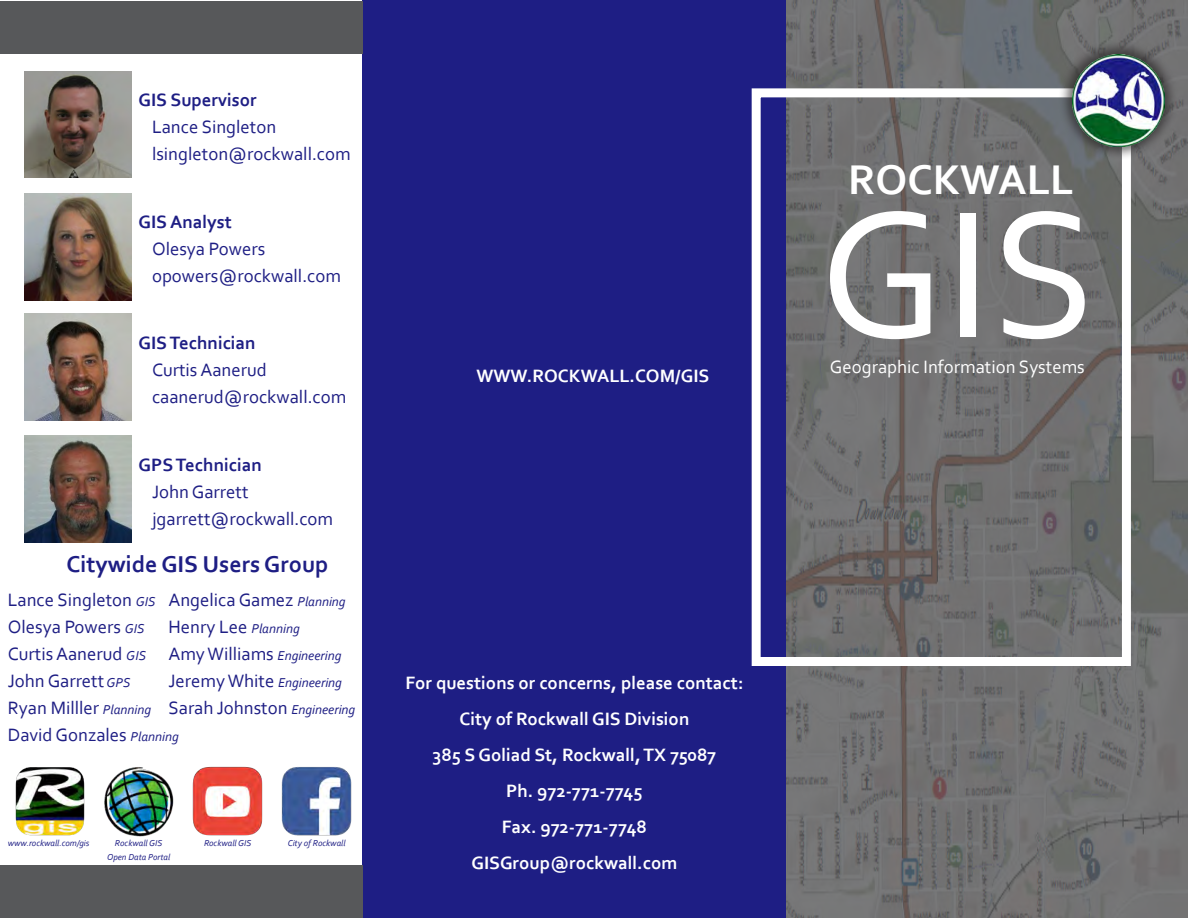
<style>
.page{position:relative;width:1188px;height:918px;background:#fff}
.page>*{position:absolute;margin:0;border:0;box-sizing:border-box;transform-origin:0 0}
.t1{font:189px "Corbel";color:#fff}
.t2{font:700 43.5px "Corbel";color:#fff}
.t3{font:700 24px "Corbel";color:#1e1e84}
.t4{font:18.75px/27px "Corbel";color:#1e1e84}
.t5{font:700 18.75px/36px "Corbel";color:#fff;text-align:center}
.t6{font:700 18.75px "Corbel";color:#1e1e84}
.t7{font:18.75px "Corbel";color:#fff}
.t8{font:italic 9px "Corbel";color:#1e1e84}
.s1{font-style:italic;font-size:13.5px}
</style>
<div class="page">
<svg style="left:786px;top:0;width:402px;height:918px;background:#6f6f6f"></svg>
<div style="left:363px;top:0;width:423px;height:918px;background:#1e1e84"></div>
<div style="left:0;top:1px;width:363px;height:53px;background:#57585a"></div>
<div style="left:0;top:865px;width:363px;height:53px;background:#57585a"></div>
<div style="left:752px;top:88px;width:379px;height:578px;border:9px solid #fff"></div>
<div style="left:1058px;top:39px;width:121px;height:122px;background:#231f20;opacity:.62"></div>
<img style="left:1072px;top:54px;width:93px;height:92px">
<img style="left:25px;top:314px;width:107px;height:107px">
<img style="left:25px;top:71px;width:107px;height:106px">
<img style="left:15px;top:767px;width:70px;height:69px">
<img style="left:192px;top:766px;width:71px;height:70px">
<img style="left:281px;top:767px;width:71px;height:69px">
<img style="left:104px;top:767px;width:70px;height:70px">
<img style="left:25px;top:435px;width:107px;height:107px">
<img style="left:25px;top:193px;width:107px;height:107px">
<p class="t6" style="left:139px;top:88px;width:120px">GIS Supervisor</p>
<p class="t4" style="left:152px;top:113px;width:200px">Lance Singleton lsingleton@rockwall.com</p>
<p class="t6" style="left:139px;top:210px;width:95px">GIS Analyst</p>
<p class="t4" style="left:152px;top:235px;width:190px">Olesya Powers opowers@rockwall.com</p>
<p class="t6" style="left:139px;top:331px;width:119px">GIS Technician</p>
<p class="t4" style="left:152px;top:356px;width:196px">Curtis Aanerud caanerud@rockwall.com</p>
<p class="t6" style="left:139px;top:453px;width:125px">GPS Technician</p>
<p class="t4" style="left:152px;top:478px;width:183px">John Garrett jgarrett@rockwall.com</p>
<p class="t3" style="left:66px;top:549px;width:263px">Citywide GIS Users Group</p>
<p class="t4" style="left:8px;top:586px;width:173px">Lance Singleton <span class="s1">GIS<br></span>Olesya Powers <span class="s1">GIS<br></span>Curtis Aanerud <span class="s1">GIS<br></span>John Garrett <span class="s1">GPS<br></span>Ryan Milller <span class="s1">Planning<br></span>David Gonzales <span class="s1">Planning</span></p>
<p class="t4" style="left:168px;top:586px;width:188px">Angelica Gamez <span class="s1">Planning<br></span>Henry Lee <span class="s1">Planning<br></span>Amy Williams <span class="s1">Engineering<br></span>Jeremy White <span class="s1">Engineering<br></span>Sarah Johnston <span class="s1">Engineering</span></p>
<p class="t8" style="left:8px;top:838px;width:83px">www.rockwall.com/gis</p>
<p class="t8" style="left:115px;top:838px;width:49px">Rockwall GIS</p>
<p class="t8" style="left:204px;top:838px;width:49px">Rockwall GIS</p>
<p class="t8" style="left:288px;top:838px;width:59px">City of Rockwall</p>
<p class="t8" style="left:107px;top:851px;width:65px">Open Data Portal</p>
<p class="t5" style="left:476px;top:357px;width:234px">WWW.ROCKWALL.COM/GIS</p>
<p class="t5" style="left:406px;top:664px;width:339px">For questions or concerns, please contact:<br>City of Rockwall GIS Division<br>385 S Goliad St, Rockwall, TX 75087<br>Ph. 972-771-7745<br>Fax. 972-771-7748<br>GISGroup@rockwall.com</p>
<h2 class="t2" style="left:848px;top:153px;width:227px">ROCKWALL</h2>
<h1 class="t1" style="left:819px;top:157px;width:279px">GIS</h1>
<p class="t7" style="left:830px;top:355px;width:256px">Geographic Information Systems</p>
</div>
